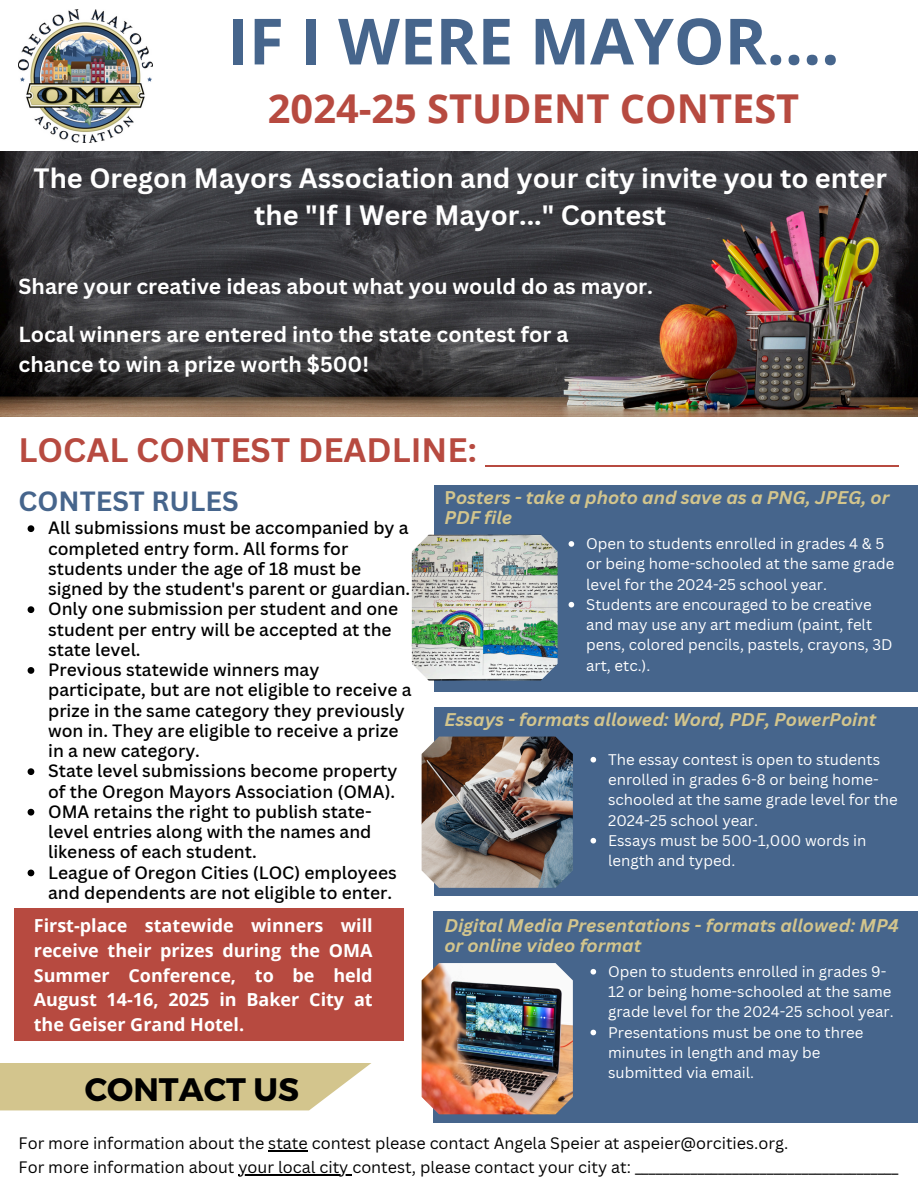
<style>
.page{position:relative;width:918px;height:1188px;background:#fff}
.page>*{position:absolute;margin:0;border:0;box-sizing:border-box;transform-origin:0 0}
.t1{font:700 63.75px "Open Sans";color:#46658c}
.t2{font:700 39.75px "Open Sans";color:#b74a40}
.t3{font:700 33px "Canva Sans";color:#b74a40}
.t4{font:700 32.4px "Montserrat";color:#000}
.t5{font:700 27.3px/37.2px "Canva Sans";color:#fff;text-align:center}
.t6{font:700 27px "Canva Sans";color:#46658c}
.t7{font:700 21.3px/29.2px "Canva Sans";color:#fff}
.t8{font:700 18px/24.8px "Open Sans";color:#fff;text-align:justify}
.t9{font:italic 700 17.85px/20.2px "Canva Sans";color:#d3c58d}
.t10{font:500 17.4px/20.2px "Canva Sans";color:#000}
.t11{font:16.2px "Canva Sans";color:#000}
.t12{font:15px/20.2px "Canva Sans";color:#fff}
.s1{font-style:normal}
</style>
<div class="page">
<svg style="left:0;top:1063px;width:371px;height:47px;background:#d6c996"></svg>
<img style="left:19px;top:10px;width:133px;height:133px">
<img style="left:0;top:152px;width:918px;height:264px">
<hr style="left:485px;top:465px;width:414px;height:2px;background:#b74a40">
<div style="left:14px;top:908px;width:390px;height:133px;background:#b74a40"></div>
<div style="left:434px;top:485px;width:484px;height:207px;background:#46658c"></div>
<div style="left:434px;top:911px;width:484px;height:211px;background:#46658c"></div>
<img style="left:412px;top:535px;width:146px;height:145px">
<div style="left:434px;top:707px;width:484px;height:189px;background:#46658c"></div>
<img style="left:422px;top:737px;width:151px;height:151px">
<img style="left:422px;top:963px;width:151px;height:151px">
<svg style="left:591px;top:969px;width:5px;height:6px"></svg>
<svg style="left:591px;top:1030px;width:5px;height:5px"></svg>
<svg style="left:28px;top:525px;width:6px;height:7px"></svg>
<svg style="left:28px;top:606px;width:6px;height:7px"></svg>
<svg style="left:28px;top:667px;width:6px;height:7px"></svg>
<svg style="left:28px;top:768px;width:6px;height:7px"></svg>
<svg style="left:28px;top:809px;width:6px;height:7px"></svg>
<svg style="left:28px;top:870px;width:6px;height:6px"></svg>
<svg style="left:569px;top:541px;width:5px;height:6px"></svg>
<svg style="left:569px;top:602px;width:5px;height:6px"></svg>
<svg style="left:591px;top:757px;width:5px;height:6px"></svg>
<svg style="left:591px;top:838px;width:5px;height:6px"></svg>
<hr style="left:268px;top:1150px;width:40px;height:2px;background:#000">
<hr style="left:239px;top:1174px;width:113px;height:1px;background:#000">
<h2 class="t1" style="left:228px;top:-4px;width:613px">IF I WERE MAYOR....</h2>
<h2 class="t2" style="left:268px;top:80px;width:533px">2024-25 STUDENT CONTEST</h2>
<h6 class="t5" style="left:34px;top:159px;width:855px">The Oregon Mayors Association and your city invite you to enter the "If I Were Mayor..." Contest</h6>
<p class="t7" style="left:19px;top:271px;width:636px">Share your creative ideas about what you would do as mayor.</p>
<p class="t7" style="left:19px;top:320px;width:551px">Local winners are entered into the state contest for a chance to win a prize worth $500!</p>
<p class="t3" style="left:19px;top:427px;width:460px">LOCAL CONTEST DEADLINE:</p>
<p class="t6" style="left:19px;top:482px;width:222px">CONTEST RULES</p>
<p class="t10" style="left:48px;top:517px;width:364px">All submissions must be accompanied by a completed entry form. All forms for students under the age of 18 must be signed by the student's parent or guardian.</p>
<p class="t10" style="left:48px;top:598px;width:352px">Only one submission per student and one student per entry will be accepted at the state level.</p>
<p class="t10" style="left:48px;top:659px;width:365px">Previous statewide winners may participate, but are not eligible to receive a prize in the same category they previously won in. They are eligible to receive a prize in a new category.</p>
<p class="t10" style="left:48px;top:760px;width:351px">State level submissions become property of the Oregon Mayors Association (OMA).</p>
<p class="t10" style="left:48px;top:801px;width:325px;text-align:justify">OMA retains the right to publish state&shy;level entries along with the names and likeness of each student.</p>
<h6 class="t10" style="left:48px;top:862px;width:350px">League of Oregon Cities (LOC) employees and dependents are not eligible to enter.</h6>
<h6 class="t8" style="left:34px;top:913px;width:340px">First-place statewide winners will receive their prizes during the OMA Summer Conference, to be held August 14-16, 2025 in Baker City at the Geiser Grand Hotel.</h6>
<h3 class="t4" style="left:85px;top:1068px;width:216px">CONTACT US</h3>
<p class="t9" style="left:444px;top:487px;width:447px"><span class="s1">P</span>osters - take a photo and save as a PNG, JPEG, or<br>PDF file</p>
<p class="t12" style="left:586px;top:533px;width:310px">Open to students enrolled in grades 4 &amp; 5 or being home-schooled at the same grade level for the 2024-25 school year.</p>
<p class="t12" style="left:586px;top:594px;width:308px">Students are encouraged to be creative and may use any art medium (paint, felt pens, colored pencils, pastels, crayons, 3D art, etc.).</p>
<h6 class="t9" style="left:444px;top:709px;width:433px">Essays - formats allowed: Word, PDF, PowerPoint</h6>
<p class="t12" style="left:608px;top:749px;width:291px">The essay contest is open to students enrolled in grades 6-8 or being home&shy;schooled at the same grade level for the 2024-25 school year.</p>
<p class="t12" style="left:608px;top:830px;width:260px">Essays must be 500-1,000 words in length and typed.</p>
<h5 class="t9" style="left:444px;top:915px;width:456px">Digital Media Presentations - formats allowed: MP4 or online video format</h5>
<h2 class="t12" style="left:608px;top:961px;width:287px">Open to students enrolled in grades 9-<br>12 or being home-schooled at the same grade level for the 2024-25 school year.</h2>
<p class="t12" style="left:608px;top:1022px;width:257px">Presentations must be one to three minutes in length and may be submitted via email.</p>
<p class="t11" style="left:19px;top:1132px;width:771px">For more information about the state contest please contact Angela Speier at aspeier@orcities.org.</p>
<p class="t11" style="left:19px;top:1156px;width:881px">For more information about your local city contest, please contact your city at: ______________________________________</p>
</div>
